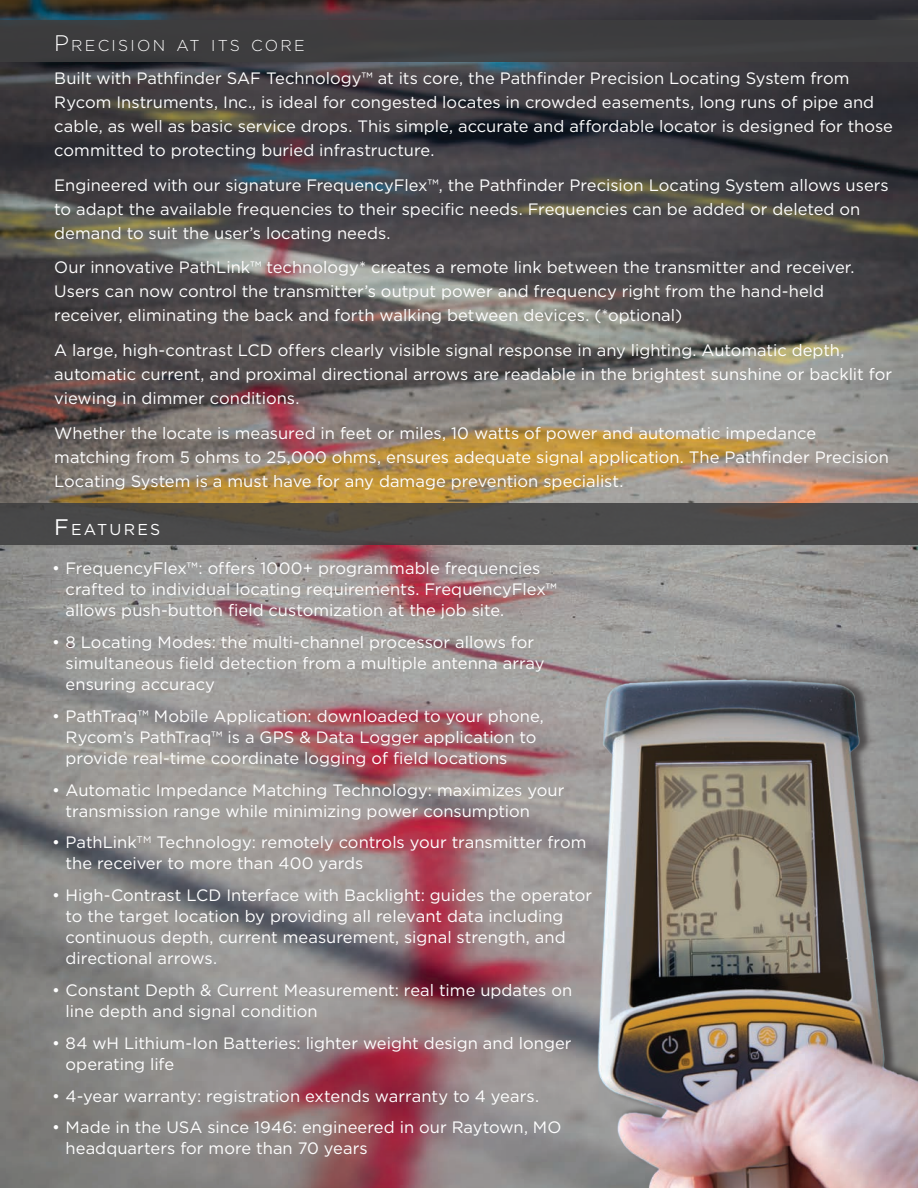
<style>
.page{position:relative;width:918px;height:1188px;background:#fff}
.page>*{position:absolute;margin:0;border:0;box-sizing:border-box;transform-origin:0 0}
.t1{font:16.5px/21px "Gotham";color:#fff}
.Paragraph_Style_w_in{font:300 15.75px "Gotham";color:#fff}
.Paragraph_Style_w_in-2{font:15.75px "Gotham";color:#fff}
.s1{font-size:22.5px}
</style>
<div class="page">
<img style="left:0;top:0;width:918px;height:1188px">
<hr style="left:0;top:1126px;width:1px;height:62px;background:#231f20">
<div style="left:0;top:503px;width:918px;height:42px;background:linear-gradient(to right,#4a4845,#4c4b4b)"></div>
<div style="left:0;top:20px;width:918px;height:42px;background:#3e3e3f"></div>
<img style="left:546px;top:664px;width:372px;height:524px">
<p class="Paragraph_Style_w_in" style="left:54px;top:36px;width:30px"><span class="s1">P</span>RECISION</p>
<p class="Paragraph_Style_w_in" style="left:176px;top:36px;width:12px">AT</p>
<p class="Paragraph_Style_w_in" style="left:211px;top:36px;width:10px">ITS</p>
<p class="Paragraph_Style_w_in" style="left:251px;top:36px;width:14px">CORE</p>
<p class="t1" style="left:54px;top:66px;width:840px;line-height:24px">Built with Pathfinder SAF Technology™ at its core, the Pathfinder Precision Locating System from Rycom Instruments, Inc., is ideal for congested locates in crowded easements, long runs of pipe and cable, as well as basic service drops. This simple, accurate and affordable locator is designed for those committed to protecting buried infrastructure.</p>
<p class="t1" style="left:54px;top:172px;width:836px;line-height:24px">Engineered with our signature FrequencyFlex™, the Pathfinder Precision Locating System allows users to adapt the available frequencies to their specific needs. Frequencies can be added or deleted on demand to suit the user’s locating needs.</p>
<p class="t1" style="left:54px;top:255px;width:802px;line-height:24px">Our innovative PathLink™ technology* creates a remote link between the transmitter and receiver.<br>Users can now control the transmitter’s output power and frequency right from the hand-held receiver, eliminating the back and forth walking between devices. (*optional)</p>
<p class="t1" style="left:54px;top:338px;width:839px;line-height:24px">A large, high-contrast LCD offers clearly visible signal response in any lighting. Automatic depth, automatic current, and proximal directional arrows are readable in the brightest sunshine or backlit for viewing in dimmer conditions.</p>
<p class="t1" style="left:54px;top:421px;width:836px;line-height:24px">Whether the locate is measured in feet or miles, 10 watts of power and automatic impedance matching from 5 ohms to 25,000 ohms, ensures adequate signal application. The Pathfinder Precision<br>Locating System is a must have for any damage prevention specialist.</p>
<p class="Paragraph_Style_w_in-2" style="left:54px;top:520px;width:30px"><span class="s1">F</span>EAT</p>
<p class="Paragraph_Style_w_in-2" style="left:110px;top:520px;width:52px">URES</p>
<p class="t1" style="left:66px;top:557px;width:493px;text-indent:-14px">• FrequencyFlex™: offers 1000+ programmable frequencies crafted to individual locating requirements. FrequencyFlex™ allows push-button field customization at the job site.</p>
<p class="t1" style="left:66px;top:631px;width:480px;text-indent:-14px">• 8 Locating Modes: the multi-channel processor allows for simultaneous field detection from a multiple antenna array ensuring accuracy</p>
<p class="t1" style="left:66px;top:705px;width:480px;text-indent:-14px">• PathTraq™ Mobile Application: downloaded to your phone,<br>Rycom’s PathTraq™ is a GPS &amp; Data Logger application to provide real-time coordinate logging of field locations</p>
<p class="t1" style="left:66px;top:779px;width:500px;text-indent:-14px">• Automatic Impedance Matching Technology: maximizes your transmission range while minimizing power consumption</p>
<p class="t1" style="left:66px;top:832px;width:522px;text-indent:-14px">• PathLink<sup>TM</sup> Technology: remotely controls your transmitter from the receiver to more than 400 yards</p>
<p class="t1" style="left:66px;top:884px;width:528px;text-indent:-14px">• High-Contrast LCD Interface with Backlight: guides the operator to the target location by providing all relevant data including continuous depth, current measurement, signal strength, and directional arrows.</p>
<p class="t1" style="left:66px;top:979px;width:508px;text-indent:-14px">• Constant Depth &amp; Current Measurement: real time updates on line depth and signal condition</p>
<p class="t1" style="left:66px;top:1032px;width:508px;text-indent:-14px">• 84 wH Lithium-Ion Batteries: lighter weight design and longer operating life</p>
<p class="t1" style="left:52px;top:1085px;width:488px">• 4-year warranty: registration extends warranty to 4 years.</p>
<p class="t1" style="left:66px;top:1117px;width:497px;text-indent:-14px">• Made in the USA since 1946: engineered in our Raytown, MO headquarters for more than 70 years</p>
</div>
